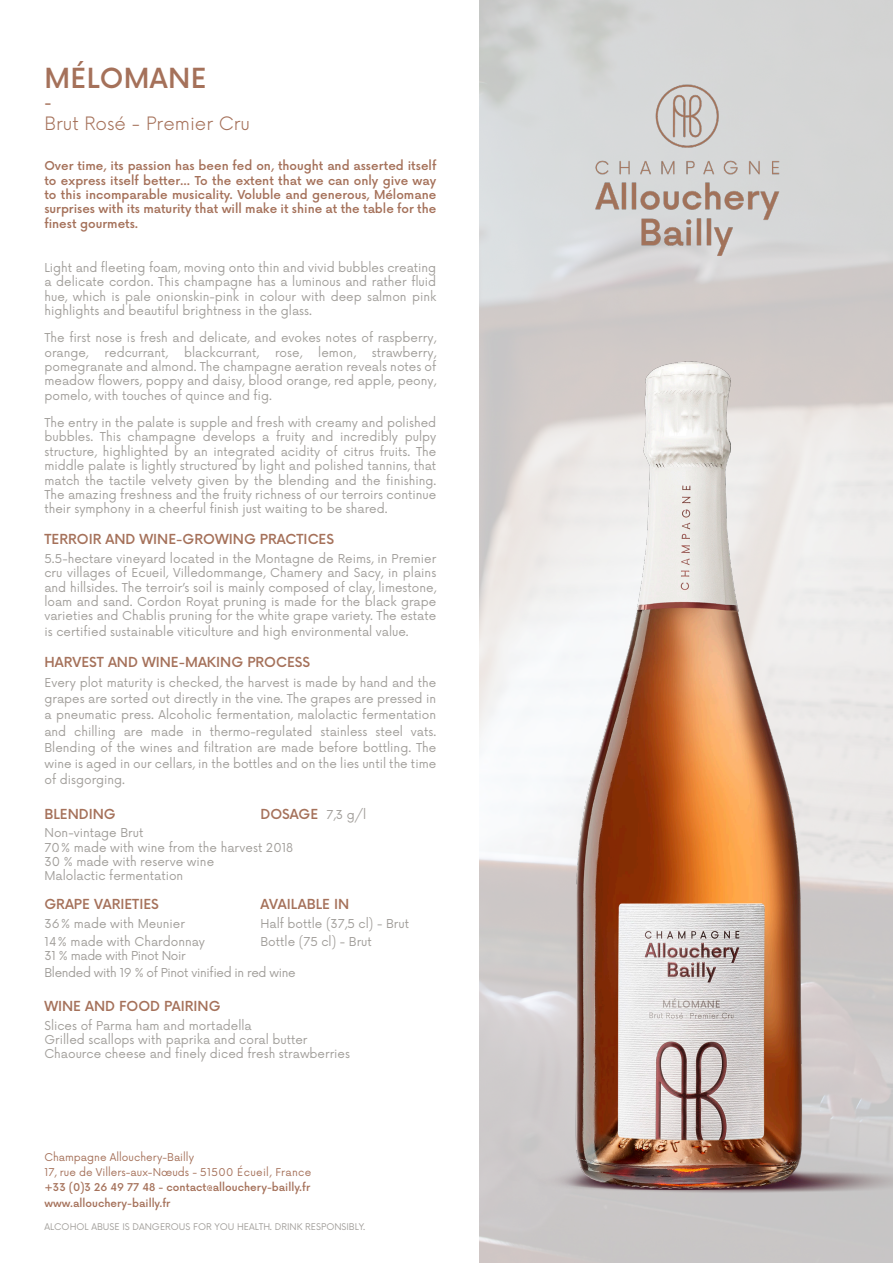
<style>
.page{position:relative;width:893px;height:1263px;background:#fff}
.page>*{position:absolute;margin:0;border:0;box-sizing:border-box;transform-origin:0 0}
.t1{font:500 27px "Now Alt";letter-spacing:.015em;color:#a5715a}
.t2{font:300 18px "Now Alt";color:#a5715a}
.t3{font:500 15px "Now Alt";color:#a5715a}
.t4{font:500 13.5px "Now Alt";color:#a5715a}
.t5{font:12px/14.4px "Now Alt";color:#a19e9a;text-align:justify}
.t6{font:500 12px/14.4px "Now Alt";color:#a5715a;text-align:justify}
.t7{font:12px/16.2px "Now Alt";letter-spacing:-.03em;color:#a19e9a}
.t8{font:10.5px "Now Alt";color:#a5715a}
.t9{font:500 10.5px "Now Alt";color:#a5715a}
.t10{font:9px "Now Alt";color:#a19e9a}
.s1{font-weight:400;font-size:12px;color:#a19e9a}
</style>
<div class="page">
<img style="left:584px;top:79px;width:204px;height:180px">
<img style="left:480px;top:288px;width:413px;height:975px">
<p class="t1" style="left:45px;top:57px;width:163px">MÉLOMANE</p>
<p class="t3" style="left:44px;top:91px;width:9px">-</p>
<p class="t2" style="left:44px;top:109px;width:207px">Brut Rosé - Premier Cru</p>
<p class="t6" style="left:44px;top:158px;width:393px">Over time, its passion has been fed on, thought and asserted itself to express itself better... To the extent that we can only give way to this incomparable musicality. Voluble and generous, Mélomane surprises with its maturity that will make it shine at the table for the finest gourmets.</p>
<p class="t5" style="left:44px;top:259px;width:393px">Light and fleeting foam, moving onto thin and vivid bubbles creating a delicate cordon. This champagne has a luminous and rather fluid hue, which is pale onionskin-pink in colour with deep salmon pink highlights and beautiful brightness in the glass.</p>
<p class="t5" style="left:44px;top:330px;width:393px">The first nose is fresh and delicate, and evokes notes of raspberry, orange,</p>
<p class="t5" style="left:44px;top:344px;width:393px;text-indent:327px">strawberry, pomegranate and almond. The champagne aeration reveals notes of meadow flowers, poppy and daisy, blood orange, red apple, peony, pomelo, with touches of quince and fig.</p>
<p class="t5" style="left:44px;top:415px;width:393px">The entry in the palate is supple and fresh with creamy and polished bubbles. This champagne develops a fruity and incredibly pulpy structure, highlighted by an integrated acidity of citrus fruits. The middle palate is lightly structured by light and polished tannins, that match the tactile velvety given by the blending and the finishing.<br>The amazing freshness and the fruity richness of our terroirs continue their symphony in a cheerful finish just waiting to be shared.</p>
<p class="t4" style="left:44px;top:529px;width:291px">TERROIR AND WINE-GROWING PRACTICES</p>
<p class="t5" style="left:44px;top:550px;width:393px">5.5-hectare vineyard located in the Montagne de Reims, in Premier cru villages of Ecueil, Villedommange, Chamery and Sacy, in plains and hillsides. The terroir’s soil is mainly composed of clay, limestone, loam and sand. Cordon Royat pruning is made for the black grape varieties and Chablis pruning for the white grape variety. The estate is certified sustainable viticulture and high environmental value.</p>
<p class="t4" style="left:44px;top:651px;width:267px">HARVEST AND WINE-MAKING PROCESS</p>
<p class="t5" style="left:44px;top:674px;width:393px;line-height:16.2px">Every plot maturity is checked, the harvest is made by hand and the grapes are sorted out directly in the vine. The grapes are pressed in a pneumatic press. Alcoholic fermentation, malolactic fermentation and chilling are made in thermo-regulated stainless steel vats.<br>Blending of the wines and filtration are made before bottling. The wine is aged in our cellars, in the bottles and on the lies until the time of disgorging.</p>
<p class="t4" style="left:44px;top:803px;width:73px">BLENDING</p>
<p class="t4" style="left:260px;top:803px;width:107px">DOSAGE <span class="s1">7,3 g/l</span></p>
<p class="t5" style="left:44px;top:825px;width:101px">Non-vintage Brut</p>
<p class="t5" style="left:44px;top:839px;width:250px">70% made with wine from the harvest 2018</p>
<p class="t5" style="left:44px;top:854px;width:171px">30 % made with reserve wine</p>
<p class="t5" style="left:44px;top:868px;width:140px">Malolactic fermentation</p>
<p class="t4" style="left:44px;top:894px;width:116px">GRAPE VARIETIES</p>
<p class="t4" style="left:260px;top:894px;width:90px">AVAILABLE IN</p>
<p class="t5" style="left:44px;top:916px;width:142px">36% made with Meunier</p>
<p class="t5" style="left:260px;top:916px;width:150px">Half bottle (37,5 cl) - Brut</p>
<p class="t5" style="left:44px;top:934px;width:162px">14% made with Chardonnay</p>
<p class="t5" style="left:260px;top:934px;width:113px">Bottle (75 cl) - Brut</p>
<p class="t7" style="left:44px;top:947px;width:253px">31 % made with Pinot Noir<br>Blended with 19 % of Pinot vinified in red wine</p>
<p class="t4" style="left:44px;top:996px;width:178px">WINE AND FOOD PAIRING</p>
<p class="t5" style="left:44px;top:1017px;width:307px;text-align:left">Slices of Parma ham and mortadella<br>Grilled scallops with paprika and coral butter<br>Chaource cheese and finely diced fresh strawberries</p>
<p class="t5" style="left:105px;top:344px;width:65px">redcurrant,</p>
<p class="t5" style="left:184px;top:344px;width:76px">blackcurrant,</p>
<p class="t5" style="left:275px;top:344px;width:29px">rose,</p>
<p class="t5" style="left:318px;top:344px;width:39px">lemon,</p>
<p class="t8" style="left:44px;top:1149px;width:151px">Champagne Allouchery-Bailly</p>
<p class="t8" style="left:44px;top:1164px;width:269px">17, rue de Villers-aux-Nœuds - 51500 Écueil, France</p>
<p class="t9" style="left:44px;top:1179px;width:267px">+33 (0)3 26 49 77 48 - contact@allouchery-bailly.fr</p>
<p class="t9" style="left:44px;top:1194px;width:128px">www.allouchery-bailly.fr</p>
<p class="t10" style="left:44px;top:1219px;width:322px">ALCOHOL ABUSE IS DANGEROUS FOR YOU HEALTH. DRINK RESPONSIBLY.</p>
</div>
